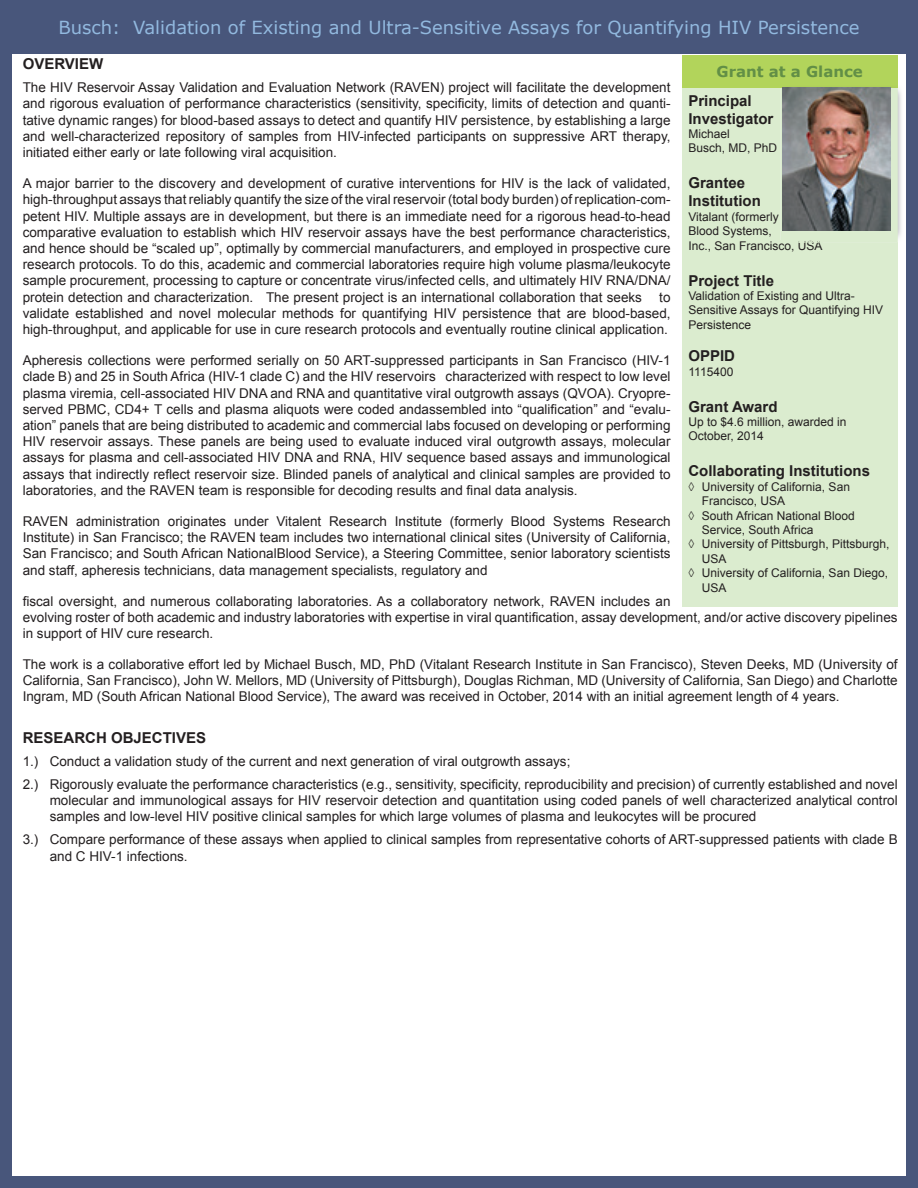
<style>
.page{position:relative;width:918px;height:1188px;background:#fff}
.page>*{position:absolute;margin:0;border:0;box-sizing:border-box;transform-origin:0 0}
.t1{font:18px "Verdana";color:#92b9df}
.t2{font:700 15px/18px "Arial";color:#231f20}
.t3{font:700 15px "Verdana";color:#628f46}
.t4{font:13.5px/16.2px "Arial";color:#231f20;text-align:justify}
.t5{font:12px/14.4px "Arial";color:#231f20}
</style>
<div class="page">
<div style="left:0;top:0;width:918px;height:54px;background:#48567b"></div>
<div style="left:0;top:0;width:918px;height:1188px;border:12px solid #48567b"></div>
<div style="left:682px;top:88px;width:216px;height:519px;background:#dbeccf"></div>
<div style="left:682px;top:55px;width:216px;height:32px;background:#b2d45b"></div>
<img style="left:898px;top:89px;width:3px;height:149px">
<img style="left:780px;top:87px;width:118px;height:154px">
<img style="left:783px;top:88px;width:108px;height:142px">
<h1 class="t1" style="left:58px;top:16px;width:803px">Busch: Validation of Existing and Ultra-Sensitive Assays for Quantifying HIV Persistence</h1>
<p class="t2" style="left:23px;top:55px;width:82px">OVERVIEW</p>
<p class="t4" style="left:23px;top:79px;width:649px">The HIV Reservoir Assay Validation and Evaluation Network (RAVEN) project will facilitate the development and rigorous evaluation of performance characteristics (sensitivity, specificity, limits of detection and quanti&shy;tative dynamic ranges) for blood-based assays to detect and quantify HIV persistence, by establishing a large and well-characterized repository of samples from HIV-infected participants on suppressive ART therapy, initiated either early or late following viral acquisition.</p>
<p class="t4" style="left:23px;top:175px;width:649px">A major barrier to the discovery and development of curative interventions for HIV is the lack of validated, high-throughput assays that reliably quantify the size of the viral reservoir (total body burden) of replication-com&shy;petent HIV. Multiple assays are in development, but there is an immediate need for a rigorous head-to-head comparative evaluation to establish which HIV reservoir assays have the best performance characteristics, and hence should be “scaled up”, optimally by commercial manufacturers, and employed in prospective cure research protocols. To do this, academic and commercial laboratories require high volume plasma/leukocyte sample procurement, processing to capture or concentrate virus/infected cells, and ultimately HIV RNA/DNA/ protein detection and characterization. The present project is an international collaboration that seeks</p>
<p class="t3" style="left:717px;top:62px;width:148px">Grant at a Glance</p>
<p class="t2" style="left:688px;top:92px;width:87px">Principal<br>Investigator</p>
<p class="t5" style="left:688px;top:127px;width:90px">Michael<br>Busch, MD, PhD</p>
<p class="t2" style="left:688px;top:175px;width:74px">Grantee<br>Institution</p>
<p class="t5" style="left:688px;top:209px;width:136px">Vitalant (formerly<br>Blood Systems,<br>Inc., San Francisco, USA</p>
<p class="t2" style="left:688px;top:272px;width:87px">Project Title</p>
<p class="t5" style="left:688px;top:289px;width:196px">Validation of Existing and Ultra-<br>Sensitive Assays for Quantifying HIV<br>Persistence</p>
<p class="t2" style="left:688px;top:347px;width:48px">OPPID</p>
<p class="t5" style="left:688px;top:364px;width:46px">1115400</p>
<p class="t2" style="left:688px;top:398px;width:91px">Grant Award</p>
<p class="t5" style="left:688px;top:415px;width:160px">Up to $4.6 million, awarded in<br>October, 2014</p>
<p class="t2" style="left:688px;top:463px;width:183px">Collaborating Institutions</p>
<p class="t5" style="left:688px;top:479px;width:163px">◊ University of California, San</p>
<p class="t5" style="left:702px;top:494px;width:85px">Francisco, USA</p>
<p class="t5" style="left:688px;top:508px;width:168px">◊ South African National Blood</p>
<p class="t5" style="left:702px;top:523px;width:113px">Service, South Africa</p>
<p class="t5" style="left:688px;top:537px;width:202px">◊ University of Pittsburgh, Pittsburgh,</p>
<p class="t5" style="left:702px;top:551px;width:26px">USA</p>
<p class="t5" style="left:688px;top:566px;width:201px">◊ University of California, San Diego,</p>
<p class="t5" style="left:702px;top:580px;width:26px">USA</p>
<p class="t4" style="left:23px;top:289px;width:649px;text-indent:637px">to validate established and novel molecular methods for quantifying HIV persistence that are blood-based, high-throughput, and applicable for use in cure research protocols and eventually routine clinical application.</p>
<p class="t4" style="left:23px;top:352px;width:649px">Apheresis collections were performed serially on 50 ART-suppressed participants in San Francisco (HIV-1 clade B) and 25 in South Africa (HIV-1 clade C) and the HIV reservoirs characterized with respect to low level plasma viremia, cell-associated HIV DNA and RNA and quantitative viral outgrowth assays (QVOA). Cryopre&shy;served PBMC, CD4+ T cells and plasma aliquots were coded andassembled into “qualification” and “evalu&shy;ation” panels that are being distributed to academic and commercial labs focused on developing or performing HIV reservoir assays. These panels are being used to evaluate induced viral outgrowth assays, molecular assays for plasma and cell-associated HIV DNA and RNA, HIV sequence based assays and immunological assays that indirectly reflect reservoir size. Blinded panels of analytical and clinical samples are provided to laboratories, and the RAVEN team is responsible for decoding results and final data analysis.</p>
<p class="t4" style="left:23px;top:513px;width:649px">RAVEN administration originates under Vitalent Research Institute (formerly Blood Systems Research Institute) in San Francisco; the RAVEN team includes two international clinical sites (University of California, San Francisco; and South African NationalBlood Service), a Steering Committee, senior laboratory scientists and staff, apheresis technicians, data management specialists, regulatory and</p>
<p class="t4" style="left:23px;top:593px;width:877px;text-align:left">fiscal oversight, and numerous collaborating laboratories. As a collaboratory network, RAVEN includes an<br>evolving roster of both academic and industry laboratories with expertise in viral quantification, assay development, and/or active discovery pipelines in support of HIV cure research.</p>
<p class="t4" style="left:23px;top:656px;width:877px">The work is a collaborative effort led by Michael Busch, MD, PhD (Vitalant Research Institute in San Francisco), Steven Deeks, MD (University of California, San Francisco), John W. Mellors, MD (University of Pittsburgh), Douglas Richman, MD (University of California, San Diego) and Charlotte Ingram, MD (South African National Blood Service), The award was received in October, 2014 with an initial agreement length of 4 years.</p>
<p class="t2" style="left:23px;top:729px;width:185px">RESEARCH OBJECTIVES</p>
<p class="t4" style="left:23px;top:750px;width:877px;line-height:23px">1.) Conduct a validation study of the current and next generation of viral outgrowth assays;<br>2.) Rigorously evaluate the performance characteristics (e.g., sensitivity, specificity, reproducibility and precision) of currently established and novel</p>
<p class="t4" style="left:50px;top:793px;width:850px">molecular and immunological assays for HIV reservoir detection and quantitation using coded panels of well characterized analytical control samples and low-level HIV positive clinical samples for which large volumes of plasma and leukocytes will be procured</p>
<p class="t4" style="left:50px;top:832px;width:850px;text-indent:-27px">3.) Compare performance of these assays when applied to clinical samples from representative cohorts of ART-suppressed patients with clade B and C HIV-1 infections.</p>
</div>
